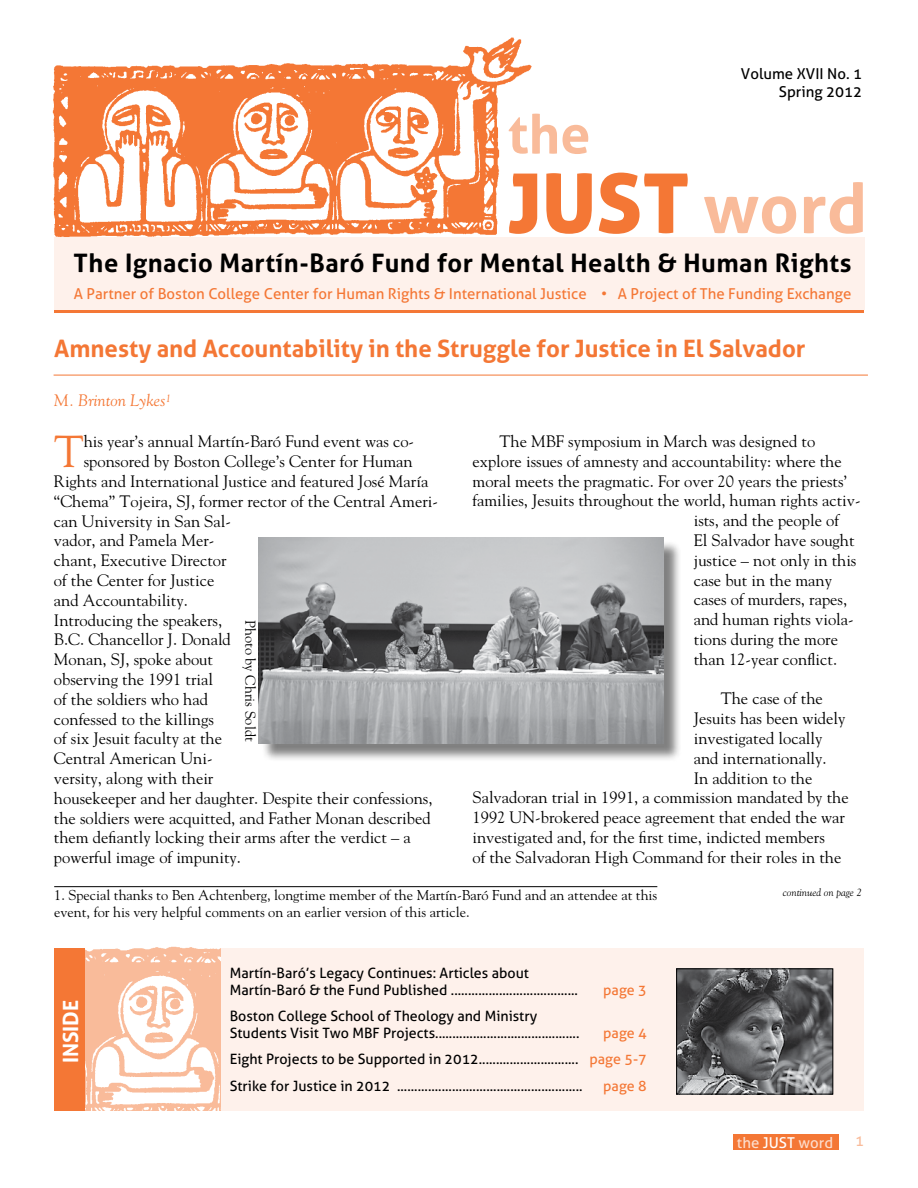
<style>
.page{position:relative;width:918px;height:1188px;background:#fff}
.page>*{position:absolute;margin:0;border:0;box-sizing:border-box;transform-origin:0 0}
.t1{font:82.5px "Aller Display";color:#f47735}
.t2{font:700 54px "Aller";color:#f9bb9a}
.t3{font:44.55px "Goudy";color:#f47735}
.t4{font:700 25.5px "Aller";letter-spacing:.02em;color:#000}
.t5{font:700 24px "Aller";color:#f47735}
.t6{font:700 21px "Aller";color:#fff}
.t7{font:16.5px "Goudy";color:#000}
.t8{font:italic 16.5px "Goudy";color:#f47735}
.t9{font:15px "Aller";color:#f47735}
.t10{font:15px/18px "Aller";color:#000;text-align:right}
.t11{font:15px "Aller";color:#fcddcd}
.t12{font:15px "Aller";color:#f9bb9a}
.t13{font:14.25px/17.1px "Aller";color:#000}
.t14{font:14.25px/17.1px "Goudy";color:#000}
.t15{font:14.25px "Aller";color:#f47735}
.t16{font:italic 10.5px "Goudy";color:#000}
.s1{font-family:"Aller";font-weight:700;font-size:69px;color:#f9bb9a}
.s2{color:#f47735}
.s3{color:#fff}
</style>
<div class="page">
<img style="left:84px;top:946px;width:138px;height:165px">
<div style="left:733px;top:1134px;width:106px;height:16px;background:#f47735"></div>
<div style="left:54px;top:948px;width:30px;height:163px;background:#f47735"></div>
<div style="left:54px;top:237px;width:811px;height:73px;background:#fef1eb"></div>
<div style="left:222px;top:948px;width:642px;height:163px;background:#fef1eb"></div>
<img style="left:52px;top:37px;width:480px;height:200px">
<hr style="left:54px;top:310px;width:810px;height:3px;background:#f47735">
<img style="left:678px;top:970px;width:153px;height:122px">
<div style="left:676px;top:968px;width:157px;height:126px;border:1px solid #000"></div>
<hr style="left:54px;top:886px;width:603px;height:1px;background:#000">
<hr style="left:54px;top:375px;width:814px;height:1px;background:#f47735">
<div style="left:261px;top:540px;width:421px;height:222px;background:#000;opacity:.5"></div>
<img style="left:259px;top:538px;width:405px;height:205px">
<p class="t10" style="left:741px;top:65px;width:123px">Volume XVII No. 1<br>Spring 2012</p>
<h2 class="t2" style="left:508px;top:101px;width:84px">the</h2>
<h1 class="t1" style="left:508px;top:151px;width:361px">Just <span class="s1">word</span></h1>
<h3 class="t4" style="left:74px;top:247px;width:779px">The Ignacio Martín-Baró Fund for Mental Health &amp; Human Rights</h3>
<p class="t9" style="left:74px;top:284px;width:779px">A partner of Boston College Center for Human Rights &amp; International Justice • A Project of The Funding Exchange</p>
<h3 class="t5" style="left:54px;top:334px;width:753px">Amnesty and Accountability in the Struggle for Justice in El Salvador</h3>
<p class="t8" style="left:54px;top:390px;width:119px">M. Brinton Lykes<sup>1</sup></p>
<h3 class="t3" style="left:54px;top:424px;width:31px">T</h3>
<p class="t7" style="left:84px;top:432px;width:332px">his year’s annual Martín-Baró Fund event was co-</p>
<p class="t7" style="left:84px;top:451px;width:331px">sponsored by Boston College’s Center for Human</p>
<p class="t7" style="left:54px;top:471px;width:376px">Rights and International Justice and featured José María</p>
<p class="t7" style="left:54px;top:491px;width:386px">“Chema” Tojeira, SJ, former rector of the Central Ameri-</p>
<p class="t7" style="left:54px;top:511px;width:178px">can University in San Sal-</p>
<p class="t7" style="left:54px;top:531px;width:162px">vador, and Pamela Mer-</p>
<p class="t7" style="left:54px;top:550px;width:174px">chant, Executive Director</p>
<p class="t7" style="left:54px;top:570px;width:162px">of the Center for Justice</p>
<p class="t7" style="left:54px;top:590px;width:135px">and Accountability.</p>
<p class="t7" style="left:54px;top:610px;width:170px">Introducing the speakers,</p>
<p class="t7" style="left:54px;top:630px;width:178px">B.C. Chancellor J. Donald</p>
<p class="t7" style="left:54px;top:649px;width:161px">Monan, SJ, spoke about</p>
<p class="t7" style="left:54px;top:669px;width:161px">observing the 1991 trial</p>
<p class="t7" style="left:54px;top:689px;width:155px">of the soldiers who had</p>
<p class="t7" style="left:54px;top:709px;width:161px">confessed to the killings</p>
<p class="t7" style="left:54px;top:729px;width:170px">of six Jesuit faculty at the</p>
<p class="t7" style="left:54px;top:748px;width:160px">Central American Uni-</p>
<p class="t7" style="left:54px;top:768px;width:161px">versity, along with their</p>
<p class="t7" style="left:54px;top:788px;width:380px">housekeeper and her daughter. Despite their confessions,</p>
<p class="t7" style="left:54px;top:808px;width:378px">the soldiers were acquitted, and Father Monan described</p>
<p class="t7" style="left:54px;top:828px;width:358px">them defiantly locking their arms after the verdict – a</p>
<p class="t7" style="left:54px;top:847px;width:188px">powerful image of impunity.</p>
<p class="t14" style="left:259px;top:620px;width:123px;rotate:90deg">Photo by Chris Soldt</p>
<p class="t7" style="left:499px;top:431px;width:317px">The MBF symposium in March was designed to</p>
<p class="t7" style="left:473px;top:451px;width:371px">explore issues of amnesty and accountability: where the</p>
<p class="t7" style="left:473px;top:471px;width:376px">moral meets the pragmatic. For over 20 years the priests’</p>
<p class="t7" style="left:473px;top:490px;width:390px">families, Jesuits throughout the world, human rights activ-</p>
<p class="t7" style="left:694px;top:510px;width:147px">ists, and the people of</p>
<p class="t7" style="left:694px;top:530px;width:162px">El Salvador have sought</p>
<p class="t7" style="left:694px;top:550px;width:164px">justice – not only in this</p>
<p class="t7" style="left:694px;top:570px;width:140px">case but in the many</p>
<p class="t7" style="left:694px;top:589px;width:155px">cases of murders, rapes,</p>
<p class="t7" style="left:694px;top:609px;width:161px">and human rights viola-</p>
<p class="t7" style="left:694px;top:629px;width:146px">tions during the more</p>
<p class="t7" style="left:694px;top:649px;width:145px">than 12-year conflict.</p>
<p class="t7" style="left:721px;top:688px;width:104px">The case of the</p>
<p class="t7" style="left:694px;top:708px;width:153px">Jesuits has been widely</p>
<p class="t7" style="left:694px;top:728px;width:130px">investigated locally</p>
<p class="t7" style="left:694px;top:748px;width:134px">and internationally.</p>
<p class="t7" style="left:694px;top:768px;width:120px">In addition to the</p>
<p class="t7" style="left:473px;top:787px;width:378px">Salvadoran trial in 1991, a commission mandated by the</p>
<p class="t7" style="left:473px;top:807px;width:374px">1992 UN-brokered peace agreement that ended the war</p>
<p class="t7" style="left:473px;top:827px;width:354px">investigated and, for the first time, indicted members</p>
<p class="t7" style="left:473px;top:847px;width:370px">of the Salvadoran High Command for their roles in the</p>
<p class="t14" style="left:54px;top:886px;width:605px">1. Special thanks to Ben Achtenberg, longtime member of the Martín-Baró Fund and an attendee at this event, for his very helpful comments on an earlier version of this article.</p>
<p class="t6" style="left:58px;top:1063px;width:65px;rotate:-90deg">INSIDE</p>
<p class="t13" style="left:230px;top:964px;width:350px">Martín-Baró’s Legacy Continues: Articles about<br>Martín-Baró &amp; the Fund Published .....................................</p>
<p class="t15" style="left:603px;top:981px;width:45px">page 3</p>
<p class="t13" style="left:230px;top:1008px;width:351px">Boston College School of Theology and Ministry<br>Students Visit Two MBF Projects..........................................</p>
<p class="t13" style="left:230px;top:1020px;width:418px;line-height:26.1px;text-align:justify;text-indent:373px"><span class="s2">page 4<br></span>Eight Projects to be Supported in 2012............................. <span class="s2">page 5-7<br></span>Strike for Justice in 2012 ......................................................</p>
<p class="t15" style="left:603px;top:1077px;width:45px">page 8</p>
<p class="t16" style="left:783px;top:886px;width:81px">continued on page 2</p>
<p class="t11" style="left:737px;top:1133px;width:98px">the <span class="s3">Just</span> word</p>
<p class="t12" style="left:855px;top:1132px;width:10px">1</p>
</div>
